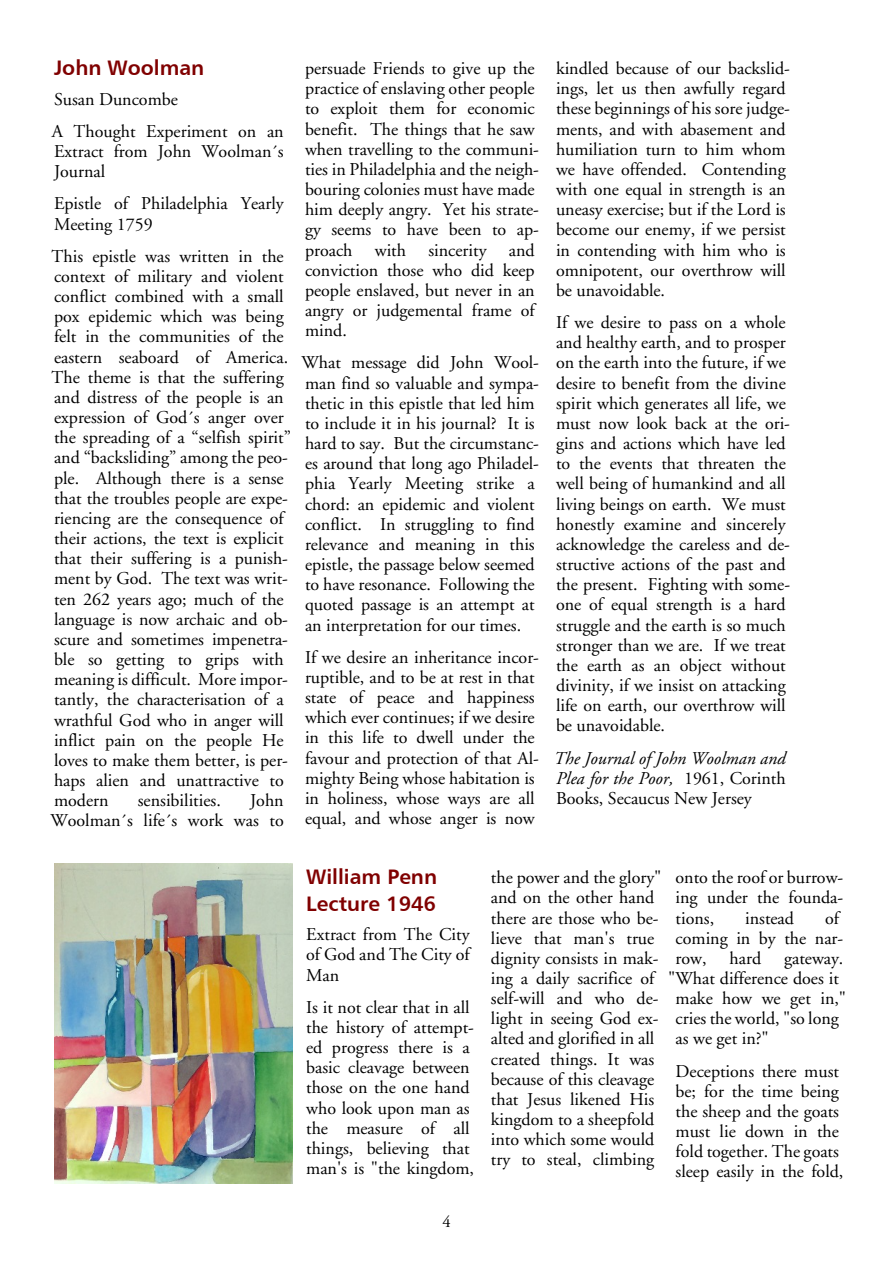
<style>
.page{position:relative;width:893px;height:1263px;background:#fff}
.page>*{position:absolute;margin:0;border:0;box-sizing:border-box;transform-origin:0 0}
.t1{font:21px/26.5px "Humanist 777 BT Bold B";color:#800000}
.t2{font:18px/20.1px "Adobe Garamond";color:#000}
.t3{font:italic 18px/20.1px "Adobe Garamond";color:#000;text-align:justify}
.t4{font:16.5px "Adobe Garamond";color:#000}
.s1{font-style:normal}
</style>
<div class="page">
<img style="left:54px;top:863px;width:239px;height:320px">
<p class="t1" style="left:54px;top:56px;width:152px">John Woolman</p>
<p class="t2" style="left:52px;top:85px;width:233px;line-height:32.1px">Susan Duncombe<br>A Thought Experiment on an</p>
<p class="t2" style="left:54px;top:143px;width:231px">Extract from John Woolman´s<br>Journal</p>
<p class="t2" style="left:54px;top:195px;width:231px">Epistle of Philadelphia Yearly<br>Meeting 1759</p>
<p class="t2" style="left:52px;top:248px;width:241px">This epistle was written in the context of military and violent conflict combined with a small pox epidemic which was being felt in the communities of the eastern seaboard of America.<br>The theme is that the suffering and distress of the people is an expression of God´s anger over the spreading of a “selfish spirit” and “backsliding” among the peo&shy;ple. Although there is a sense that the troubles people are expe&shy;riencing are the consequence of their actions, the text is explicit that their suffering is a punish&shy;ment by God. The text was writ&shy;ten 262 years ago; much of the language is now archaic and ob&shy;scure and sometimes impenetra&shy;ble so getting to grips with meaning is difficult. More impor&shy;tantly, the characterisation of a wrathful God who in anger will inflict pain on the people He loves to make them better, is per&shy;haps alien and unattractive to modern</p>
<p class="t2" style="left:51px;top:792px;width:235px;text-align:right">John<br>Woolman´s life´s work was to</p>
<p class="t2" style="left:138px;top:792px;width:84px">sensibilities.</p>
<p class="t2" style="left:305px;top:60px;width:236px">persuade Friends to give up the practice of enslaving other people to exploit them for economic benefit. The things that he saw when travelling to the communi&shy;ties in Philadelphia and the neigh&shy;bouring colonies must have made him deeply angry. Yet his strate&shy;gy seems to have been to ap&shy;proach with sincerity and conviction those who did keep people enslaved, but never in an angry or judgemental frame of mind.</p>
<p class="t2" style="left:302px;top:354px;width:239px">What message did John Wool&shy;man find so valuable and sympa&shy;thetic in this epistle that led him to include it in his journal? It is hard to say. But the circumstanc&shy;es around that long ago Philadel&shy;phia Yearly Meeting strike a chord: an epidemic and violent conflict. In struggling to find relevance and meaning in this epistle, the passage below seemed to have resonance. Following the quoted passage is an attempt at an interpretation for our times.</p>
<p class="t2" style="left:305px;top:648px;width:236px">If we desire an inheritance incor&shy;ruptible, and to be at rest in that state of peace and happiness which ever continues; if we desire in this life to dwell under the favour and protection of that Al&shy;mighty Being whose habitation is in holiness, whose ways are all equal, and whose anger is now</p>
<p class="t2" style="left:556px;top:60px;width:236px">kindled because of our backslid&shy;ings, let us then awfully regard these beginnings of his sore judge&shy;ments, and with abasement and humiliation turn to him whom we have offended. Contending with one equal in strength is an uneasy exercise; but if the Lord is become our enemy, if we persist in contending with him who is omnipotent, our overthrow will be unavoidable.</p>
<p class="t2" style="left:556px;top:314px;width:236px">If we desire to pass on a whole and healthy earth, and to prosper on the earth into the future, if we desire to benefit from the divine spirit which generates all life, we must now look back at the ori&shy;gins and actions which have led to the events that threaten the well being of humankind and all living beings on earth. We must honestly examine and sincerely acknowledge the careless and de&shy;structive actions of the past and the present. Fighting with some&shy;one of equal strength is a hard struggle and the earth is so much stronger than we are. If we treat the earth as an object without divinity, if we insist on attacking life on earth, our overthrow will be unavoidable.</p>
<p class="t3" style="left:554px;top:749px;width:234px">The Journal of John Woolman and Plea for the Poor, <span class="s1">1961, Corinth Books, Secaucus New Jersey</span></p>
<p class="t1" style="left:306px;top:865px;width:132px">William Penn<br>Lecture 1946</p>
<p class="t2" style="left:306px;top:926px;width:165px;text-align:justify">Extract from The City of God and The City of Man</p>
<p class="t2" style="left:306px;top:999px;width:169px">Is it not clear that in all the history of attempt&shy;ed progress there is a basic cleavage between those on the one hand who look upon man as the measure of all things, believing that man's is "the kingdom,</p>
<p class="t4" style="left:442px;top:1216px;width:10px">4</p>
<p class="t2" style="left:491px;top:869px;width:172px">the power and the glory" and on the other hand there are those who be&shy;lieve that man's true dignity consists in mak&shy;ing a daily sacrifice of self-will and who de&shy;light in seeing God ex&shy;alted and glorified in all created things. It was because of this cleavage that Jesus likened His kingdom to a sheepfold into which some would try to steal, climbing</p>
<p class="t2" style="left:676px;top:869px;width:169px;text-align:justify">onto the roof or burrow&shy;ing under the founda&shy;tions,</p>
<p class="t2" style="left:676px;top:909px;width:169px;text-indent:149px">of coming in by the nar&shy;row,</p>
<p class="t2" style="left:745px;top:909px;width:50px">instead</p>
<p class="t2" style="left:729px;top:950px;width:33px">hard</p>
<p class="t2" style="left:784px;top:950px;width:61px">gateway.</p>
<p class="t2" style="left:668px;top:970px;width:172px">"What difference does it</p>
<p class="t2" style="left:676px;top:990px;width:172px">make how we get in,"</p>
<p class="t2" style="left:676px;top:1010px;width:165px">cries the world, "so long</p>
<p class="t2" style="left:676px;top:1030px;width:95px">as we get in?"</p>
<p class="t2" style="left:676px;top:1062px;width:169px">Deceptions there must be; for the time being the sheep and the goats must lie down in the fold together. The goats sleep easily in the fold,</p>
</div>
